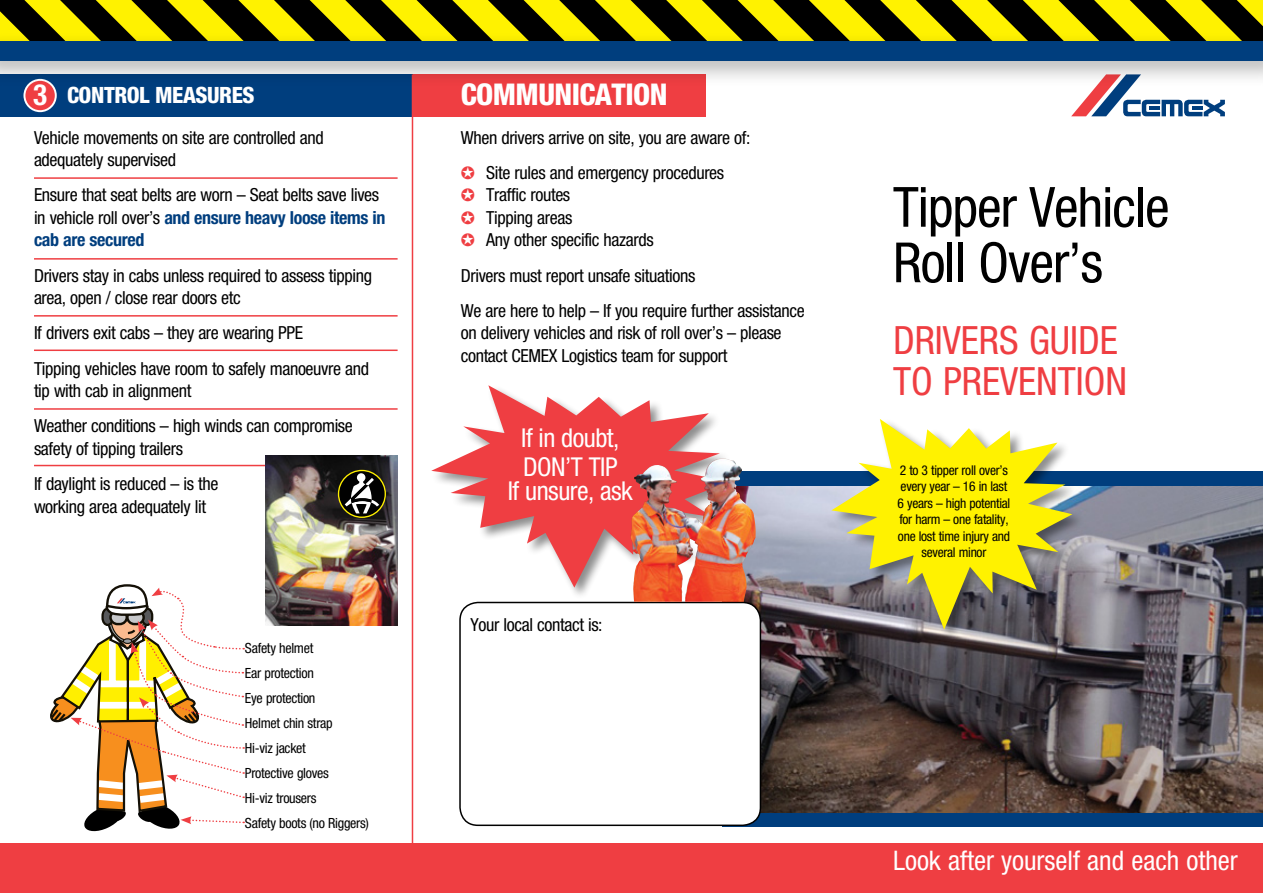
<style>
.page{position:relative;width:1263px;height:893px;background:#fff}
.page>*{position:absolute;margin:0;border:0;box-sizing:border-box;transform-origin:0 0}
.t1{font:condensed 55.5px/55.5px "Helvetica Neue LT Std";letter-spacing:-.02em;color:#000}
.t2{font:condensed 39px/40.5px "Helvetica Neue LT Std";color:#ef3e42}
.t3{font:800 condensed 30px "Helvetica Neue LT Std";letter-spacing:-.02em;color:#fff}
.t4{font:condensed 27px "Helvetica Neue LT Std";color:#fff}
.t5{font:condensed 26.1px/29.5px "Helvetica Neue LT Std";letter-spacing:-.02em;color:#fff}
.t6{font:800 condensed 22.5px "Helvetica Neue LT Std";letter-spacing:-.02em;color:#fff}
.t7{font:condensed 18px/22.5px "Helvetica Neue LT Std";letter-spacing:-.02em;color:#000}
.t8{font:condensed 14.1px/25px "Helvetica Neue LT Std";letter-spacing:-.02em;color:#000}
.t9{font:condensed 13.5px/16.5px "Helvetica Neue LT Std";letter-spacing:-.02em;color:#000;text-align:center}
.s1{font-weight:700;font-size:29.25px}
.s2{font-weight:700;color:#003e7e}
</style>
<div class="page">
<div style="left:723px;top:471px;width:540px;height:355px;background:#003e7e"></div>
<img style="left:723px;top:486px;width:540px;height:326px">
<div style="left:0;top:843px;width:1263px;height:50px;background:#ef3e42"></div>
<hr style="left:34px;top:258px;width:364px;height:2px;background:#ef3e42">
<hr style="left:34px;top:177px;width:364px;height:2px;background:#ef3e42">
<hr style="left:34px;top:350px;width:364px;height:1px;background:#ef3e42">
<hr style="left:34px;top:315px;width:364px;height:2px;background:#ef3e42">
<hr style="left:34px;top:408px;width:364px;height:2px;background:#ef3e42">
<div style="left:0;top:74px;width:412px;height:43px;background:#003e7e"></div>
<div style="left:23px;top:79px;width:34px;height:33px;background:#ef3e42;border:2px solid #fff;border-radius:50%"></div>
<hr style="left:34px;top:465px;width:364px;height:1px;background:#ef3e42">
<svg style="left:50px;top:584px;width:194px;height:247px"></svg>
<div style="left:460px;top:602px;width:300px;height:223px;background:#fff;border-radius:18px"></div>
<div style="left:459px;top:602px;width:302px;height:224px;border:2px solid #000;border-radius:18px"></div>
<div style="left:413px;top:74px;width:292px;height:43px;background:#ef3e42"></div>
<div style="left:431px;top:384px;width:311px;height:217px;background:#000;opacity:.45"></div>
<svg style="left:431px;top:385px;width:298px;height:203px"></svg>
<img style="left:664px;top:459px;width:55px;height:64px">
<div style="left:831px;top:418px;width:254px;height:224px;background:#000;opacity:.45"></div>
<svg style="left:831px;top:419px;width:241px;height:211px"></svg>
<hr style="left:412px;top:74px;width:1px;height:784px;background:#ef3e42">
<svg style="left:1071px;top:88px;width:154px;height:28px"></svg>
<svg style="left:0;top:0;width:1263px;height:31px;background:#7d7700"></svg>
<div style="left:0;top:31px;width:1263px;height:57px;background:#000;opacity:.3"></div>
<div style="left:0;top:42px;width:1263px;height:19px;background:#003e7e"></div>
<img style="left:265px;top:456px;width:133px;height:170px">
<svg style="left:338px;top:470px;width:47px;height:47px"></svg>
<div style="left:338px;top:470px;width:48px;height:48px;border:1px solid #ffef00;border-radius:50%"></div>
<svg style="left:345px;top:473px;width:34px;height:40px"></svg>
<p class="t6" style="left:33px;top:81px;width:223px"><span class="s1">3</span> CONTROL MEASURES</p>
<p class="t7" style="left:34px;top:126px;width:291px">Vehicle movements on site are controlled and adequately supervised</p>
<p class="t7" style="left:34px;top:184px;width:353px">Ensure that seat belts are worn – Seat belts save lives in vehicle roll over’s <span class="s2">and ensure heavy loose items in cab are secured</span></p>
<p class="t7" style="left:34px;top:264px;width:340px">Drivers stay in cabs unless required to assess tipping area, open / close rear doors etc</p>
<p class="t7" style="left:34px;top:315px;width:337px;line-height:35.2px">If drivers exit cabs – they are wearing PPE<br>Tipping vehicles have room to safely manoeuvre and</p>
<p class="t7" style="left:34px;top:373px;width:320px;line-height:35.2px">tip with cab in alignment<br>Weather conditions – high winds can compromise</p>
<p class="t7" style="left:34px;top:431px;width:186px;line-height:35.2px">safety of tipping trailers<br>If daylight is reduced – is the</p>
<p class="t7" style="left:34px;top:495px;width:174px">working area adequately lit</p>
<p class="t8" style="left:245px;top:635px;width:125px">Safety helmet<br>Ear protection<br>Eye protection<br>Helmet chin strap<br>Hi-viz jacket<br>Protective gloves<br>Hi-viz trousers<br>Safety boots (no Riggers)</p>
<h3 class="t3" style="left:461px;top:76px;width:208px">COMMUNICATION</h3>
<p class="t7" style="left:461px;top:119px;width:291px;line-height:35.2px;text-align:center">When drivers arrive on site, you are aware of:<br>Site rules and emergency procedures</p>
<p class="t7" style="left:486px;top:184px;width:169px">Traffic routes<br>Tipping areas<br>Any other specific hazards</p>
<p class="t7" style="left:461px;top:258px;width:345px;line-height:35.2px">Drivers must report unsafe situations<br>We are here to help – If you require further assistance</p>
<p class="t7" style="left:461px;top:322px;width:322px">on delivery vehicles and risk of roll over’s – please contact CEMEX Logistics team for support</p>
<h3 class="t5" style="left:521px;top:423px;width:100px">If in doubt,<br>DON’T TIP</h3>
<h3 class="t5" style="left:508px;top:476px;width:127px">If unsure, ask</h3>
<p class="t7" style="left:471px;top:613px;width:133px">Your local contact is:</p>
<h1 class="t1" style="left:893px;top:179px;width:278px">Tipper Vehicle<br>Roll Over’s</h1>
<h2 class="t2" style="left:893px;top:320px;width:236px">DRIVERS GUIDE<br>TO PREVENTION</h2>
<p class="t9" style="left:898px;top:462px;width:114px">2 to 3 tipper roll over’s every year – 16 in last<br>6 years – high potential for harm – one fatality, one lost time injury and several minor</p>
<h3 class="t4" style="left:893px;top:845px;width:346px">Look after yourself and each other</h3>
</div>
